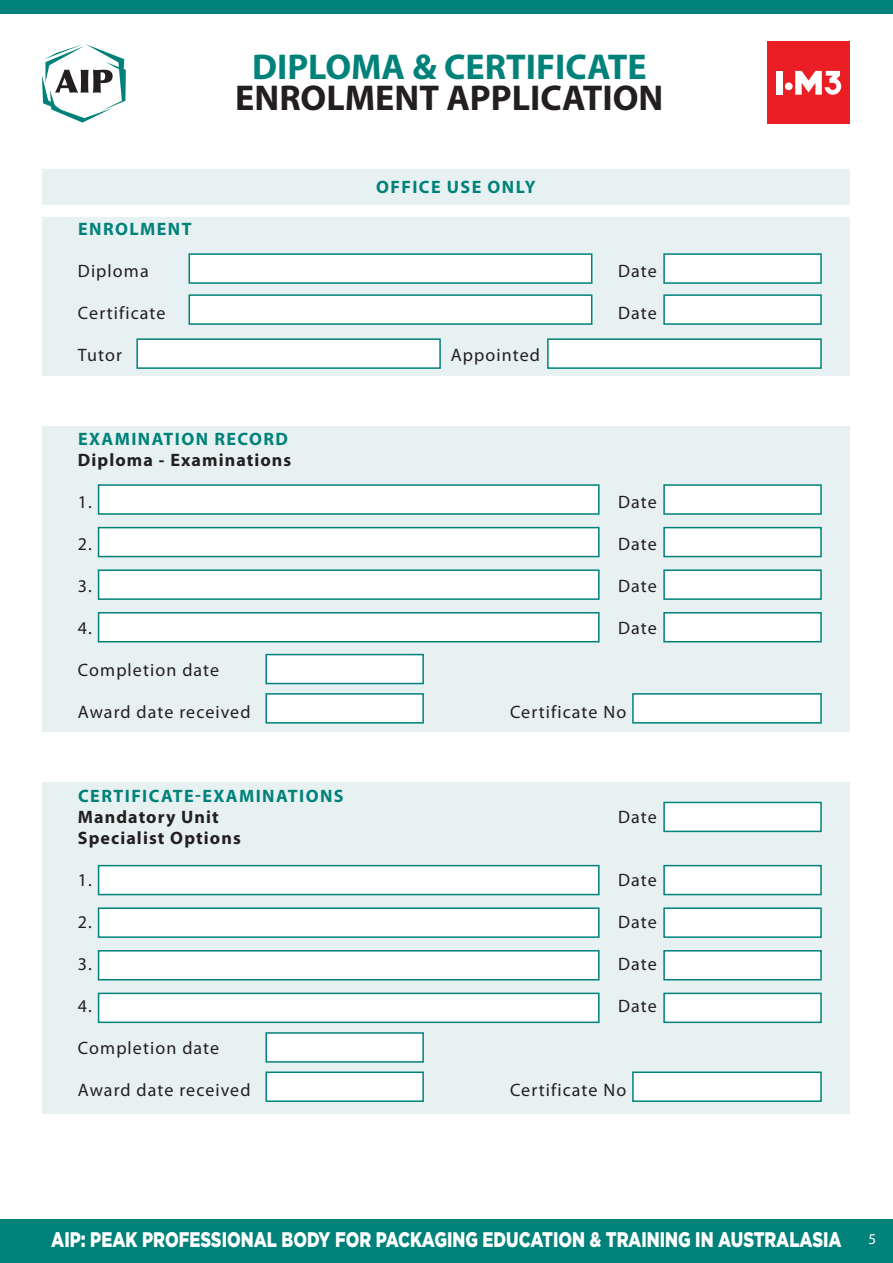
<style>
.page{position:relative;width:893px;height:1263px;background:#fff}
.page>*{position:absolute;margin:0;border:0;box-sizing:border-box;transform-origin:0 0}
.t1{font:700 36px "Myriad Pro";color:#231f20}
.t2{font:700 36px "Myriad Pro";color:#00827a}
.t3{font:900 21.15px "Gotham";color:#fff;scale:.78 1}
.t4{font:18px "Myriad Pro";letter-spacing:.06em;color:#231f20}
.t5{font:700 18px "Myriad Pro";letter-spacing:.08em;color:#00827a}
.t6{font:700 18px "Myriad Pro";letter-spacing:.06em;color:#231f20}
.t7{font:15px "Myriad Pro";color:#fff}
</style>
<div class="page">
<div style="left:0;top:1219px;width:893px;height:44px;background:#00827a"></div>
<div style="left:0;top:0;width:893px;height:14px;background:#00827a"></div>
<svg style="left:42px;top:44px;width:84px;height:79px"></svg>
<div style="left:767px;top:41px;width:83px;height:83px;background:#ea1e24"></div>
<div style="left:776px;top:71px;width:6px;height:24px;background:#fff"></div>
<div style="left:785px;top:82px;width:8px;height:8px;background:#fff;border-radius:50%"></div>
<svg style="left:795px;top:71px;width:46px;height:24px"></svg>
<div style="left:43px;top:217px;width:807px;height:159px;background:#e7f1f1"></div>
<div style="left:43px;top:170px;width:807px;height:35px;background:#e7f1f1"></div>
<div style="left:43px;top:426px;width:807px;height:306px;background:#e7f1f1"></div>
<div style="left:43px;top:782px;width:807px;height:332px;background:#e7f1f1"></div>
<div style="left:189px;top:253px;width:403px;height:31px;background:#fff;border:2px solid #00827a"></div>
<div style="left:189px;top:294px;width:403px;height:31px;background:#fff;border:2px solid #00827a"></div>
<div style="left:136px;top:338px;width:305px;height:31px;background:#fff;border:2px solid #00827a"></div>
<div style="left:547px;top:338px;width:275px;height:31px;background:#fff;border:2px solid #00827a"></div>
<div style="left:663px;top:294px;width:159px;height:31px;background:#fff;border:2px solid #00827a"></div>
<div style="left:663px;top:253px;width:159px;height:31px;background:#fff;border:2px solid #00827a"></div>
<div style="left:663px;top:484px;width:159px;height:31px;background:#fff;border:2px solid #00827a"></div>
<div style="left:98px;top:484px;width:502px;height:31px;background:#fff;border:2px solid #00827a"></div>
<div style="left:98px;top:865px;width:502px;height:30px;background:#fff;border:2px solid #00827a"></div>
<div style="left:98px;top:527px;width:502px;height:30px;background:#fff;border:2px solid #00827a"></div>
<div style="left:98px;top:907px;width:502px;height:31px;background:#fff;border:2px solid #00827a"></div>
<div style="left:98px;top:569px;width:502px;height:31px;background:#fff;border:2px solid #00827a"></div>
<div style="left:98px;top:950px;width:502px;height:30px;background:#fff;border:2px solid #00827a"></div>
<div style="left:98px;top:612px;width:502px;height:30px;background:#fff;border:2px solid #00827a"></div>
<div style="left:98px;top:993px;width:502px;height:30px;background:#fff;border:2px solid #00827a"></div>
<div style="left:663px;top:865px;width:159px;height:30px;background:#fff;border:2px solid #00827a"></div>
<div style="left:663px;top:802px;width:159px;height:30px;background:#fff;border:2px solid #00827a"></div>
<div style="left:663px;top:569px;width:159px;height:31px;background:#fff;border:2px solid #00827a"></div>
<div style="left:663px;top:950px;width:159px;height:30px;background:#fff;border:2px solid #00827a"></div>
<div style="left:663px;top:527px;width:159px;height:30px;background:#fff;border:2px solid #00827a"></div>
<div style="left:663px;top:907px;width:159px;height:31px;background:#fff;border:2px solid #00827a"></div>
<div style="left:663px;top:612px;width:159px;height:30px;background:#fff;border:2px solid #00827a"></div>
<div style="left:663px;top:993px;width:159px;height:30px;background:#fff;border:2px solid #00827a"></div>
<div style="left:265px;top:1032px;width:159px;height:31px;background:#fff;border:2px solid #00827a"></div>
<div style="left:265px;top:654px;width:159px;height:30px;background:#fff;border:2px solid #00827a"></div>
<div style="left:265px;top:1071px;width:159px;height:31px;background:#fff;border:2px solid #00827a"></div>
<div style="left:265px;top:693px;width:159px;height:30px;background:#fff;border:2px solid #00827a"></div>
<div style="left:632px;top:1071px;width:190px;height:31px;background:#fff;border:2px solid #00827a"></div>
<div style="left:632px;top:693px;width:190px;height:30px;background:#fff;border:2px solid #00827a"></div>
<h1 class="t2" style="left:252px;top:46px;width:396px">DIPLOMA &amp; CERTIFICATE</h1>
<h1 class="t1" style="left:235px;top:78px;width:430px">ENROLMENT APPLICATION</h1>
<p class="t5" style="left:376px;top:177px;width:161px">OFFICE USE ONLY</p>
<p class="t5" style="left:78px;top:219px;width:115px">ENROLMENT</p>
<p class="t4" style="left:78px;top:261px;width:72px">Diploma</p>
<p class="t4" style="left:618px;top:261px;width:40px">Date</p>
<p class="t4" style="left:78px;top:303px;width:89px">Certificate</p>
<p class="t4" style="left:618px;top:303px;width:40px">Date</p>
<p class="t4" style="left:78px;top:345px;width:45px">Tutor</p>
<p class="t4" style="left:451px;top:345px;width:91px">Appointed</p>
<p class="t5" style="left:78px;top:429px;width:211px">EXAMINATION RECORD</p>
<p class="t6" style="left:78px;top:450px;width:215px">Diploma - Examinations</p>
<p class="t4" style="left:78px;top:492px;width:16px">1.</p>
<p class="t4" style="left:618px;top:492px;width:40px">Date</p>
<p class="t4" style="left:78px;top:534px;width:16px">2.</p>
<p class="t4" style="left:618px;top:534px;width:40px">Date</p>
<p class="t4" style="left:78px;top:576px;width:16px">3.</p>
<p class="t4" style="left:618px;top:576px;width:40px">Date</p>
<p class="t4" style="left:78px;top:618px;width:16px">4.</p>
<p class="t4" style="left:618px;top:618px;width:40px">Date</p>
<p class="t4" style="left:78px;top:660px;width:143px">Completion date</p>
<p class="t4" style="left:78px;top:702px;width:174px">Award date received</p>
<p class="t4" style="left:510px;top:702px;width:118px">Certificate No</p>
<p class="t5" style="left:78px;top:786px;width:267px">CERTIFICATE-EXAMINATIONS</p>
<p class="t6" style="left:78px;top:807px;width:142px">Mandatory Unit</p>
<p class="t4" style="left:618px;top:807px;width:40px">Date</p>
<p class="t6" style="left:78px;top:828px;width:164px">Specialist Options</p>
<p class="t4" style="left:78px;top:870px;width:16px">1.</p>
<p class="t4" style="left:618px;top:870px;width:40px">Date</p>
<p class="t4" style="left:78px;top:912px;width:16px">2.</p>
<p class="t4" style="left:618px;top:912px;width:40px">Date</p>
<p class="t4" style="left:78px;top:954px;width:16px">3.</p>
<p class="t4" style="left:618px;top:954px;width:40px">Date</p>
<p class="t4" style="left:78px;top:996px;width:16px">4.</p>
<p class="t4" style="left:618px;top:996px;width:40px">Date</p>
<p class="t4" style="left:78px;top:1038px;width:143px">Completion date</p>
<p class="t4" style="left:78px;top:1080px;width:174px">Award date received</p>
<p class="t4" style="left:510px;top:1080px;width:118px">Certificate No</p>
<p class="t3" style="left:51px;top:1224px;width:1015px">AIP: PEAK PROFESSIONAL BODY FOR PACKAGING EDUCATION &amp; TRAINING IN AUSTRALASIA</p>
<p class="t7" style="left:869px;top:1230px;width:9px">5</p>
</div>
